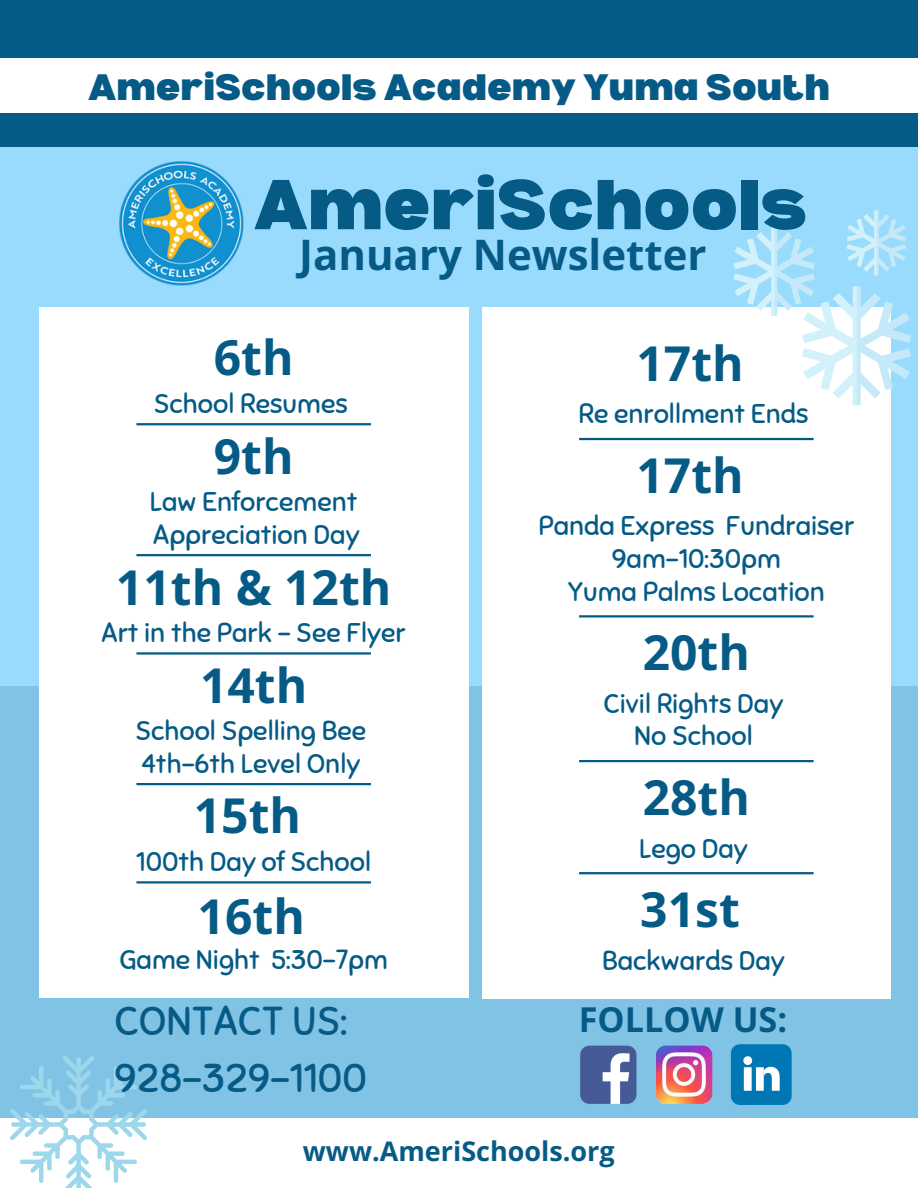
<style>
.page{position:relative;width:918px;height:1188px;background:#81c3e5}
.page>*{position:absolute;margin:0;border:0;box-sizing:border-box;transform-origin:0 0}
.t1{font:900 69px "Bernoru";color:#065b86}
.t2{font:700 48px "Open Sans";color:#065b86}
.t3{font:700 42px "Open Sans";color:#065b86}
.t4{font:40.2px/56.2px "Sniglet";color:#065b86}
.t5{font:900 36px "Bernoru";color:#065b86}
.t6{font:700 34.2px "Open Sans";color:#065b86}
.t7{font:27px "Sniglet";color:#065b86}
.t8{font:700 27px "Open Sans";color:#065b86}
</style>
<div class="page">
<div style="left:0;top:113px;width:918px;height:34px;background:#065b86"></div>
<div style="left:0;top:0;width:918px;height:59px;background:#065b86"></div>
<div style="left:0;top:59px;width:918px;height:54px;background:#fff"></div>
<div style="left:0;top:1118px;width:918px;height:70px;background:#fff"></div>
<div style="left:0;top:147px;width:918px;height:539px;background:#99dbfd"></div>
<img style="left:119px;top:162px;width:124px;height:124px">
<img style="left:656px;top:1045px;width:57px;height:59px">
<svg style="left:580px;top:1045px;width:57px;height:59px;background:#6e80af"></svg>
<svg style="left:731px;top:1044px;width:61px;height:61px;background:#3090c3"></svg>
<div style="left:483px;top:308px;width:408px;height:691px;background:#fff"></div>
<div style="left:39px;top:308px;width:429px;height:690px;background:#fff"></div>
<hr style="left:136px;top:881px;width:235px;height:3px;background:#065b86">
<hr style="left:579px;top:760px;width:235px;height:2px;background:#065b86">
<hr style="left:136px;top:423px;width:235px;height:2px;background:#065b86">
<hr style="left:579px;top:872px;width:235px;height:2px;background:#065b86">
<hr style="left:136px;top:554px;width:235px;height:2px;background:#065b86">
<hr style="left:579px;top:615px;width:235px;height:3px;background:#065b86">
<hr style="left:136px;top:783px;width:235px;height:2px;background:#065b86">
<svg style="left:734px;top:210px;width:177px;height:195px"></svg>
<svg style="left:10px;top:1056px;width:137px;height:132px"></svg>
<hr style="left:579px;top:438px;width:235px;height:2px;background:#065b86">
<hr style="left:136px;top:652px;width:235px;height:3px;background:#065b86">
<h2 class="t5" style="left:88px;top:67px;width:743px">AmeriSchools Academy Yuma South</h2>
<p class="t1" style="left:254px;top:165px;width:555px">AmeriSchools</p>
<h4 class="t3" style="left:299px;top:226px;width:409px">January Newsletter</h4>
<p class="t2" style="left:214px;top:324px;width:81px">6th</p>
<h2 class="t7" style="left:154px;top:387px;width:196px">School Resumes</h2>
<h2 class="t2" style="left:214px;top:422px;width:81px">9th</h2>
<p class="t7" style="left:150px;top:486px;width:209px">Law Enforcement</p>
<h2 class="t7" style="left:153px;top:518px;width:208px">Appreciation Day</h2>
<p class="t2" style="left:116px;top:553px;width:277px">11th &amp; 12th</p>
<h2 class="t7" style="left:102px;top:617px;width:306px">Art in the Park - See Flyer</h2>
<h2 class="t2" style="left:200px;top:652px;width:109px">14th</h2>
<p class="t7" style="left:135px;top:715px;width:232px">School Spelling Bee</p>
<h2 class="t7" style="left:141px;top:747px;width:221px">4th-6th Level Only</h2>
<h1 class="t2" style="left:194px;top:782px;width:109px">15th</h1>
<p class="t7" style="left:136px;top:845px;width:236px">100th Day of School</p>
<p class="t2" style="left:198px;top:883px;width:109px">16th</p>
<p class="t7" style="left:119px;top:944px;width:270px">Game Night 5:30-7pm</p>
<p class="t2" style="left:637px;top:329px;width:109px">17th</p>
<p class="t7" style="left:578px;top:397px;width:232px">Re enrollment Ends</p>
<p class="t2" style="left:637px;top:442px;width:109px">17th</p>
<p class="t7" style="left:538px;top:510px;width:317px">Panda Express Fundraiser</p>
<h2 class="t7" style="left:612px;top:542px;width:171px">9am-10:30pm</h2>
<p class="t7" style="left:568px;top:575px;width:259px">Yuma Palms Location</p>
<p class="t2" style="left:643px;top:619px;width:109px">20th</p>
<p class="t7" style="left:604px;top:687px;width:181px">Civil Rights Day</p>
<h2 class="t7" style="left:634px;top:720px;width:120px">No School</h2>
<p class="t2" style="left:643px;top:764px;width:109px">28th</p>
<h2 class="t7" style="left:639px;top:832px;width:110px">Lego Day</h2>
<p class="t2" style="left:640px;top:876px;width:101px">31st</p>
<p class="t7" style="left:602px;top:944px;width:184px">Backwards Day</p>
<p class="t4" style="left:115px;top:994px;width:254px">CONTACT US:<br>928-329-1100</p>
<p class="t6" style="left:579px;top:995px;width:210px">FOLLOW US:</p>
<p class="t8" style="left:303px;top:1133px;width:313px">www.AmeriSchools.org</p>
</div>
